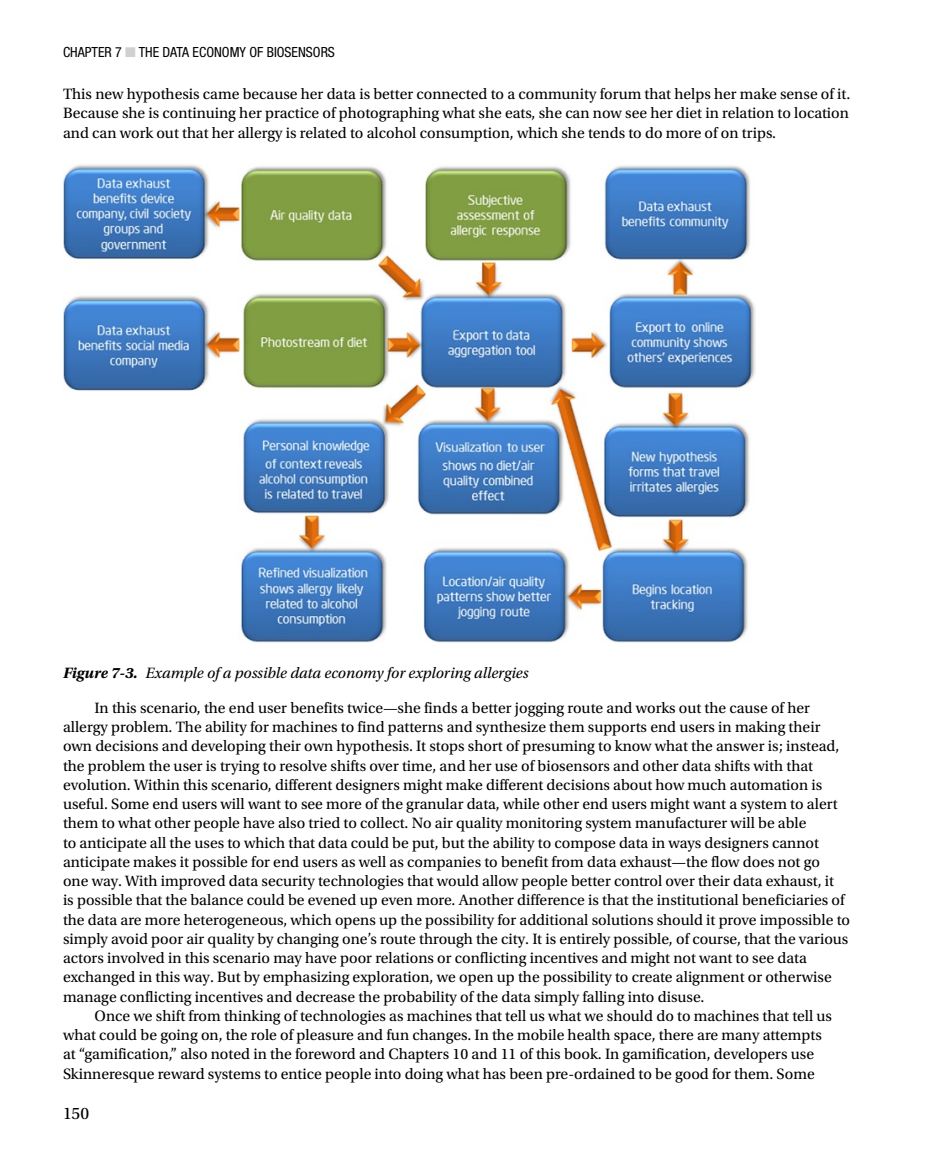
<style>
.page{position:relative;width:945px;height:1166px;background:#fff}
.page>*{position:absolute;margin:0;border:0;box-sizing:border-box;transform-origin:0 0}
.t1{font:17.5px "Utopia Std";color:#000}
.t2{font:15.75px/19.2px "Utopia Std";color:#000}
.t3{font:italic 15.75px "Utopia Std";color:#000}
.t4{font:condensed 14px "Helvetica Neue";color:#000}
.s1{color:#cfd0d0}
.s2{font-weight:700}
</style>
<div class="page">
<img style="left:63px;top:165px;width:693px;height:478px">
<p class="t4" style="left:63px;top:44px;width:273px">CHAPTER 7 <span class="s1">■</span> THE DATA ECONOMY OF BIOSENSORS</p>
<p class="t2" style="left:63px;top:85px;width:789px;text-align:justify">This new hypothesis came because her data is better connected to a community forum that helps her make sense of it.<br>Because she is continuing her practice of photographing what she eats, she can now see her diet in relation to location and can work out that her allergy is related to alcohol consumption, which she tends to do more of on trips.</p>
<p class="t3" style="left:63px;top:664px;width:467px"><span class="s2">Figure 7-3.</span> Example of a possible data economy for exploring allergies</p>
<p class="t2" style="left:63px;top:698px;width:789px;text-indent:31px">In this scenario, the end user benefits twice—she finds a better jogging route and works out the cause of her allergy problem. The ability for machines to find patterns and synthesize them supports end users in making their own decisions and developing their own hypothesis. It stops short of presuming to know what the answer is; instead, the problem the user is trying to resolve shifts over time, and her use of biosensors and other data shifts with that evolution. Within this scenario, different designers might make different decisions about how much automation is useful. Some end users will want to see more of the granular data, while other end users might want a system to alert them to what other people have also tried to collect. No air quality monitoring system manufacturer will be able<br>to anticipate all the uses to which that data could be put, but the ability to compose data in ways designers cannot anticipate makes it possible for end users as well as companies to benefit from data exhaust—the flow does not go<br>one way. With improved data security technologies that would allow people better control over their data exhaust, it<br>is possible that the balance could be evened up even more. Another difference is that the institutional beneficiaries of the data are more heterogeneous, which opens up the possibility for additional solutions should it prove impossible to simply avoid poor air quality by changing one’s route through the city. It is entirely possible, of course, that the various actors involved in this scenario may have poor relations or conflicting incentives and might not want to see data exchanged in this way. But by emphasizing exploration, we open up the possibility to create alignment or otherwise manage conflicting incentives and decrease the probability of the data simply falling into disuse.</p>
<p class="t2" style="left:63px;top:1006px;width:771px;text-indent:31px">Once we shift from thinking of technologies as machines that tell us what we should do to machines that tell us what could be going on, the role of pleasure and fun changes. In the mobile health space, there are many attempts at “gamification,” also noted in the foreword and Chapters 10 and 11 of this book. In gamification, developers use Skinneresque reward systems to entice people into doing what has been pre-ordained to be good for them. Some</p>
<p class="t1" style="left:63px;top:1103px;width:28px">150</p>
</div>
